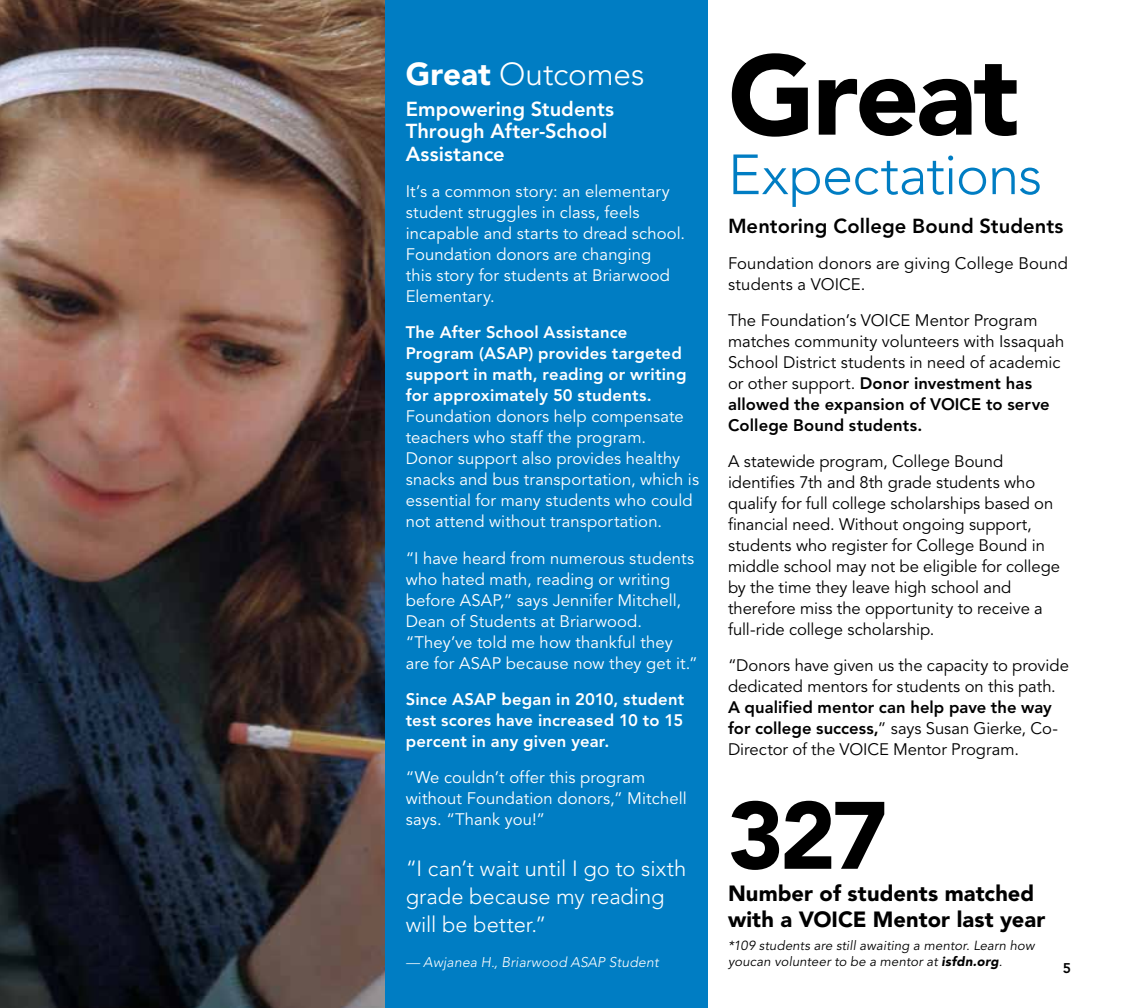
<style>
.page{position:relative;width:1134px;height:1008px;background:#fff}
.page>*{position:absolute;margin:0;border:0;box-sizing:border-box;transform-origin:0 0}
.Main_Head_Great{font:900 112px "Avenir LT Std";letter-spacing:-.025em;color:#000}
.Stat{font:900 94.5px "Avenir LT Std";color:#000}
.Main_Head_Great-2{font:300 56px "Avenir LT Std";letter-spacing:-.015em;color:#007dc3}
.Subhead_1_Reverse{font:300 31.5px "Avenir LT Std";letter-spacing:-.005em;color:#fff}
.t1{font:300 21.88px/28px "Avenir LT Std";color:#fff}
.Stat_text{font:900 21.88px/25.4px "Avenir LT Std";letter-spacing:.005em;color:#000}
.Subhead_2_Reverse{font:800 20.12px/22.8px "Avenir LT Std";color:#fff}
.Subhead_2{font:800 20.12px "Avenir LT Std";letter-spacing:.005em;color:#000}
.Body_Text{font:16.62px/21px "Avenir LT Std";color:#000}
.Body_Text_Reverse{font:16.62px/21px "Avenir LT Std";letter-spacing:.01em;color:#fff}
.Body_Text_Reverse-2{font:800 16.62px/21px "Avenir LT Std";letter-spacing:.015em;color:#fff;text-align:justify}
.Quote_Credit{font:italic 300 14px "Avenir LT Std";letter-spacing:.015em;color:#fff}
.t2{font:800 14px "Avenir LT Std";color:#000}
.Asterix_Text{font:italic 13.12px/15.8px "Avenir LT Std";letter-spacing:.015em;color:#000}
.s1{font-weight:900}
.s2{font-weight:800}
</style>
<div class="page">
<img style="left:0;top:0;width:385px;height:1008px">
<div style="left:385px;top:0;width:322px;height:1008px;background:#007dc3"></div>
<p class="Subhead_1_Reverse" style="left:406px;top:56px;width:240px"><span class="s1">Great</span> Outcomes</p>
<p class="Subhead_2_Reverse" style="left:406px;top:97px;width:210px">Empowering Students<br>Through After-School<br>Assistance</p>
<p class="Body_Text_Reverse" style="left:406px;top:182px;width:281px">It’s a common story: an elementary student struggles in class, feels incapable and starts to dread school.<br>Foundation donors are changing<br>this story for students at Briarwood<br>Elementary.</p>
<p class="Body_Text_Reverse" style="left:406px;top:323px;width:295px"><span class="s2">The After School Assistance Program (ASAP) provides targeted support in math, reading or writing for approximately 50 students.<br></span>Foundation donors help compensate teachers who staff the program.<br>Donor support also provides healthy snacks and bus transportation, which is essential for many students who could not attend without transportation.</p>
<p class="Body_Text_Reverse" style="left:406px;top:548px;width:294px">“I have heard from numerous students who hated math, reading or writing before ASAP,” says Jennifer Mitchell, Dean of Students at Briarwood. “They’ve told me how thankful they are for ASAP because now they get it.”</p>
<p class="Body_Text_Reverse-2" style="left:406px;top:688px;width:280px">Since ASAP began in 2010, student test scores have increased 10 to 15 percent in any given year.</p>
<p class="Body_Text_Reverse" style="left:406px;top:767px;width:282px">“We couldn’t offer this program without Foundation donors,” Mitchell says. “Thank you!”</p>
<p class="t1" style="left:406px;top:855px;width:282px">“I can’t wait until I go to sixth grade because my reading will be better.”</p>
<p class="Quote_Credit" style="left:406px;top:954px;width:255px">— Awjanea H., Briarwood ASAP Student</p>
<p class="Main_Head_Great" style="left:728px;top:28px;width:293px">Great</p>
<p class="Main_Head_Great-2" style="left:728px;top:142px;width:316px">Expectations</p>
<p class="Subhead_2" style="left:728px;top:214px;width:337px">Mentoring College Bound Students</p>
<p class="Body_Text" style="left:728px;top:253px;width:342px">Foundation donors are giving College Bound students a VOICE.</p>
<p class="Body_Text" style="left:728px;top:310px;width:338px">The Foundation’s VOICE Mentor Program matches community volunteers with Issaquah School District students in need of academic or other support. <span class="s2">Donor investment has allowed the expansion of VOICE to serve College Bound students.</span></p>
<p class="Body_Text" style="left:728px;top:451px;width:334px">A statewide program, College Bound identifies 7th and 8th grade students who qualify for full college scholarships based on financial need. Without ongoing support, students who register for College Bound in middle school may not be eligible for college by the time they leave high school and therefore miss the opportunity to receive a full-ride college scholarship.</p>
<p class="Body_Text" style="left:728px;top:655px;width:342px">“Donors have given us the capacity to provide dedicated mentors for students on this path.<br><span class="s2">A qualified mentor can help pave the way for college success,</span>” says Susan Gierke, Co-Director of the VOICE Mentor Program.</p>
<p class="Stat" style="left:728px;top:779px;width:161px">327</p>
<p class="Stat_text" style="left:728px;top:881px;width:319px">Number of students matched with a VOICE Mentor last year</p>
<p class="Asterix_Text" style="left:728px;top:938px;width:308px">*109 students are still awaiting a mentor. Learn how youcan volunteer to be a mentor at <span class="s1">isfdn.org</span>.</p>
<p class="t2" style="left:1063px;top:960px;width:10px">5</p>
</div>
